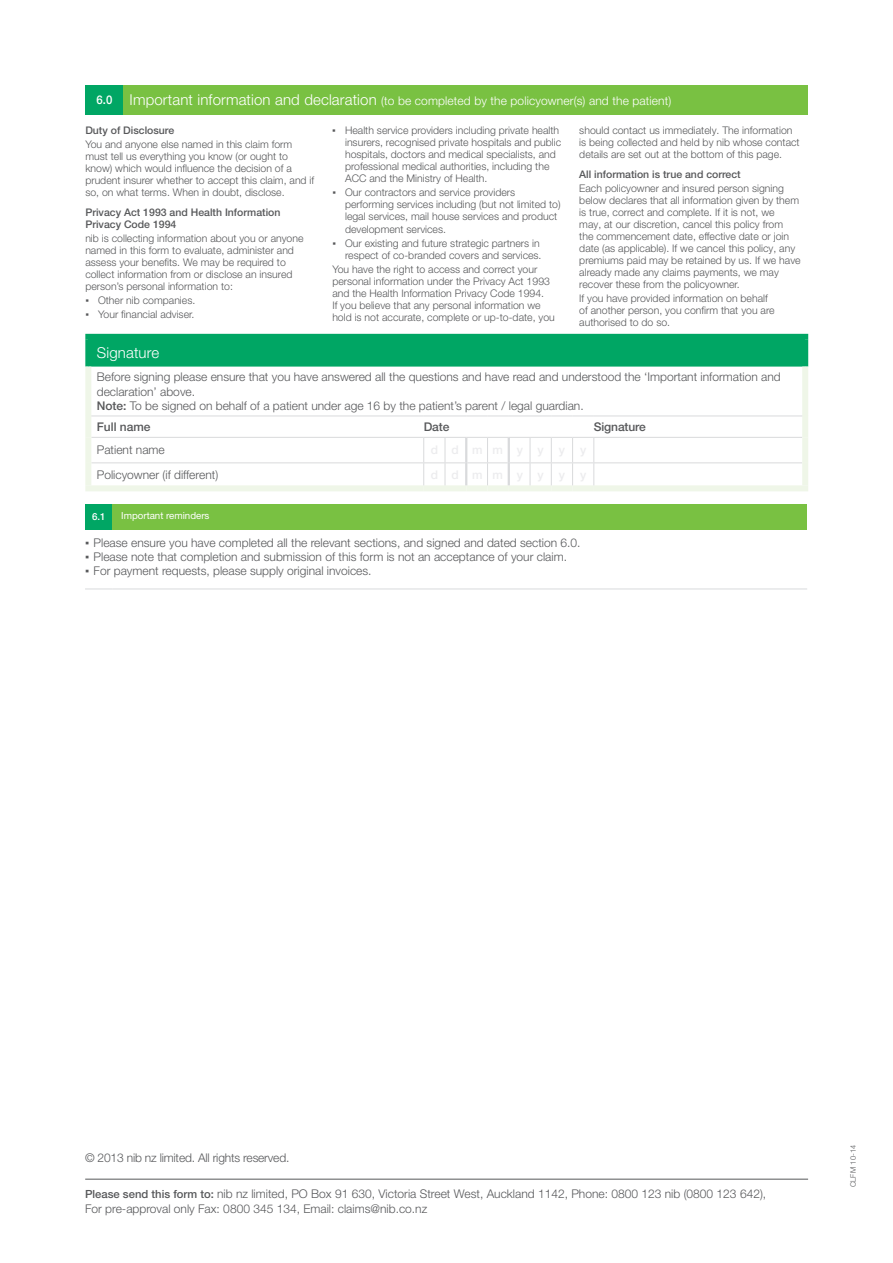
<style>
.page{position:relative;width:893px;height:1263px;background:#fff}
.page>*{position:absolute;margin:0;border:0;box-sizing:border-box;transform-origin:0 0}
.t1{font:300 15px "Helvetica Neue LT Pro";letter-spacing:.01em;color:#fff}
.t2{font:300 12px/14.4px "Helvetica Neue LT Pro";color:#57585a}
.t3{font:300 12px "Helvetica Neue LT Pro";letter-spacing:.01em;color:#fff}
.t4{font:500 12px "Helvetica Neue LT Pro";letter-spacing:-.01em;color:#57585a}
.t5{font:300 10.5px/12px "Helvetica Neue LT Pro";color:#57585a}
.t6{font:500 10.5px/12px "Helvetica Neue LT Pro";color:#57585a}
.t7{font:9.75px "Helvetica Neue LT Pro";color:#fff}
.t8{font:500 9.75px "Helvetica Neue LT Pro";color:#fff}
.t9{font:300 7.5px "Helvetica Neue LT Pro";letter-spacing:.02em;color:#57585a}
.s1{font-weight:500}
.s2{font-size:15px}
.s3{font-family:"Georgia";font-weight:400}
.s4{font-weight:500;font-size:11.25px}
</style>
<div class="page">
<div style="left:85px;top:504px;width:28px;height:25px;background:#00a664"></div>
<div style="left:113px;top:504px;width:694px;height:25px;background:#79c142"></div>
<svg style="left:85px;top:589px;width:28px;height:1px"></svg>
<hr style="left:113px;top:589px;width:694px;height:1px;background:#d9dadc">
<div style="left:85px;top:85px;width:39px;height:30px;background:#00a664"></div>
<div style="left:124px;top:85px;width:684px;height:30px;background:#79c142"></div>
<div style="left:88px;top:337px;width:717px;height:30px;background:#00a664"></div>
<div style="left:85px;top:334px;width:723px;height:6px;background:#00a664"></div>
<div style="left:85px;top:340px;width:6px;height:27px;background:#00a664"></div>
<div style="left:802px;top:340px;width:6px;height:27px;background:#00a664"></div>
<svg style="left:91px;top:415px;width:711px;height:70px"></svg>
<hr style="left:91px;top:437px;width:333px;height:1px;background:#d9dadc">
<hr style="left:594px;top:437px;width:208px;height:1px;background:#d9dadc">
<hr style="left:91px;top:462px;width:333px;height:1px;background:#d9dadc">
<hr style="left:594px;top:462px;width:208px;height:1px;background:#d9dadc">
<div style="left:85px;top:367px;width:6px;height:49px;background:#eff6e8"></div>
<div style="left:802px;top:367px;width:6px;height:49px;background:#eff6e8"></div>
<div style="left:85px;top:416px;width:6px;height:21px;background:#eff6e8"></div>
<div style="left:802px;top:416px;width:6px;height:21px;background:#eff6e8"></div>
<div style="left:85px;top:437px;width:6px;height:26px;background:#eff6e8"></div>
<div style="left:802px;top:437px;width:6px;height:26px;background:#eff6e8"></div>
<div style="left:85px;top:463px;width:6px;height:22px;background:#eff6e8"></div>
<div style="left:802px;top:463px;width:6px;height:22px;background:#eff6e8"></div>
<div style="left:85px;top:485px;width:339px;height:6px;background:#eff6e8"></div>
<div style="left:424px;top:485px;width:21px;height:6px;background:#eff6e8"></div>
<div style="left:445px;top:485px;width:21px;height:6px;background:#eff6e8"></div>
<div style="left:466px;top:485px;width:21px;height:6px;background:#eff6e8"></div>
<div style="left:487px;top:485px;width:22px;height:6px;background:#eff6e8"></div>
<div style="left:509px;top:485px;width:21px;height:6px;background:#eff6e8"></div>
<div style="left:530px;top:485px;width:21px;height:6px;background:#eff6e8"></div>
<div style="left:551px;top:485px;width:22px;height:6px;background:#eff6e8"></div>
<div style="left:573px;top:485px;width:21px;height:6px;background:#eff6e8"></div>
<div style="left:594px;top:485px;width:214px;height:6px;background:#eff6e8"></div>
<hr style="left:91px;top:416px;width:333px;height:1px;background:#d9dadc">
<hr style="left:594px;top:416px;width:208px;height:1px;background:#d9dadc">
<svg style="left:423px;top:416px;width:171px;height:69px"></svg>
<hr style="left:85px;top:1179px;width:723px;height:1px;background:#57585a">
<p class="t3" style="left:97px;top:94px;width:576px"><span class="s1">6.0</span> <span class="s2">Important information and declaration</span> (to be completed by the policyowner(s) and the patient)</p>
<p class="t6" style="left:85px;top:124px;width:90px">Duty of Disclosure</p>
<p class="t5" style="left:85px;top:139px;width:230px">You and anyone else named in this claim form must tell us everything you know (or ought to know) which would influence the decision of a prudent insurer whether to accept this claim, and if so, on what terms. When in doubt, disclose.</p>
<p class="t6" style="left:85px;top:206px;width:197px">Privacy Act 1993 and Health Information<br>Privacy Code 1994</p>
<p class="t5" style="left:85px;top:232px;width:220px">nib is collecting information about you or anyone named in this form to evaluate, administer and assess your benefits. We may be required to collect information from or disclose an insured person’s personal information to:</p>
<p class="t5" style="left:85px;top:294px;width:111px"><span class="s3">▪</span> Other nib companies.</p>
<p class="t5" style="left:85px;top:308px;width:111px"><span class="s3">▪</span> Your financial adviser.</p>
<p class="t5" style="left:345px;top:124px;width:218px;text-indent:-13px"><span class="s3">▪</span> Health service providers including private health insurers, recognised private hospitals and public hospitals, doctors and medical specialists, and professional medical authorities, including the ACC and the Ministry of Health.</p>
<p class="t5" style="left:345px;top:187px;width:217px;text-indent:-13px"><span class="s3">▪</span> Our contractors and service providers performing services including (but not limited to) legal services, mail house services and product development services.</p>
<p class="t5" style="left:332px;top:237px;width:211px;text-align:right"><span class="s3">▪</span> Our existing and future strategic partners in respect of co-branded covers and services.</p>
<p class="t5" style="left:332px;top:263px;width:224px">You have the right to access and correct your personal information under the Privacy Act 1993 and the Health Information Privacy Code 1994.<br>If you believe that any personal information we hold is not accurate, complete or up-to-date, you</p>
<p class="t5" style="left:579px;top:124px;width:222px">should contact us immediately. The information is being collected and held by nib whose contact details are set out at the bottom of this page.</p>
<p class="t6" style="left:579px;top:168px;width:163px">All information is true and correct</p>
<p class="t5" style="left:579px;top:182px;width:223px">Each policyowner and insured person signing below declares that all information given by them is true, correct and complete. If it is not, we<br>may, at our discretion, cancel this policy from<br>the commencement date, effective date or join date (as applicable). If we cancel this policy, any premiums paid may be retained by us. If we have already made any claims payments, we may recover these from the policyowner.</p>
<p class="t5" style="left:579px;top:292px;width:197px">If you have provided information on behalf of another person, you confirm that you are authorised to do so.</p>
<h1 class="t1" style="left:97px;top:343px;width:64px">Signature</h1>
<p class="t2" style="left:97px;top:369px;width:685px">Before signing please ensure that you have answered all the questions and have read and understood the ‘Important information and declaration’ above.<br><span class="s1">Note:</span> To be signed on behalf of a patient under age 16 by the patient’s parent / legal guardian.</p>
<p class="t4" style="left:97px;top:419px;width:55px">Full name</p>
<p class="t4" style="left:424px;top:419px;width:27px">Date</p>
<p class="t4" style="left:594px;top:419px;width:53px">Signature</p>
<p class="t2" style="left:97px;top:438px;width:123px;line-height:24.2px">Patient name<br>Policyowner (if different)</p>
<p class="t8" style="left:92px;top:511px;width:15px">6.1</p>
<p class="t7" style="left:121px;top:510px;width:90px">Important reminders</p>
<p class="t2" style="left:85px;top:535px;width:497px"><span class="s3">▪</span> Please ensure you have completed all the relevant sections, and signed and dated section 6.0.</p>
<p class="t2" style="left:85px;top:549px;width:483px"><span class="s3">▪</span> Please note that completion and submission of this form is not an acceptance of your claim.</p>
<p class="t2" style="left:85px;top:564px;width:288px"><span class="s3">▪</span> For payment requests, please supply original invoices.</p>
<p class="t2" style="left:85px;top:1150px;width:206px">© 2013 nib nz limited. All rights reserved.</p>
<p class="t2" style="left:85px;top:1186px;width:683px"><span class="s4">Please send this form to:</span> nib nz limited, PO Box 91 630, Victoria Street West, Auckland 1142, Phone: 0800 123 nib (0800 123 642),<br>For pre-approval only Fax: 0800 345 134, Email: claims@nib.co.nz</p>
<p class="t9" style="left:848px;top:1187px;width:44px;rotate:-90deg">CLFM 10-14</p>
</div>
